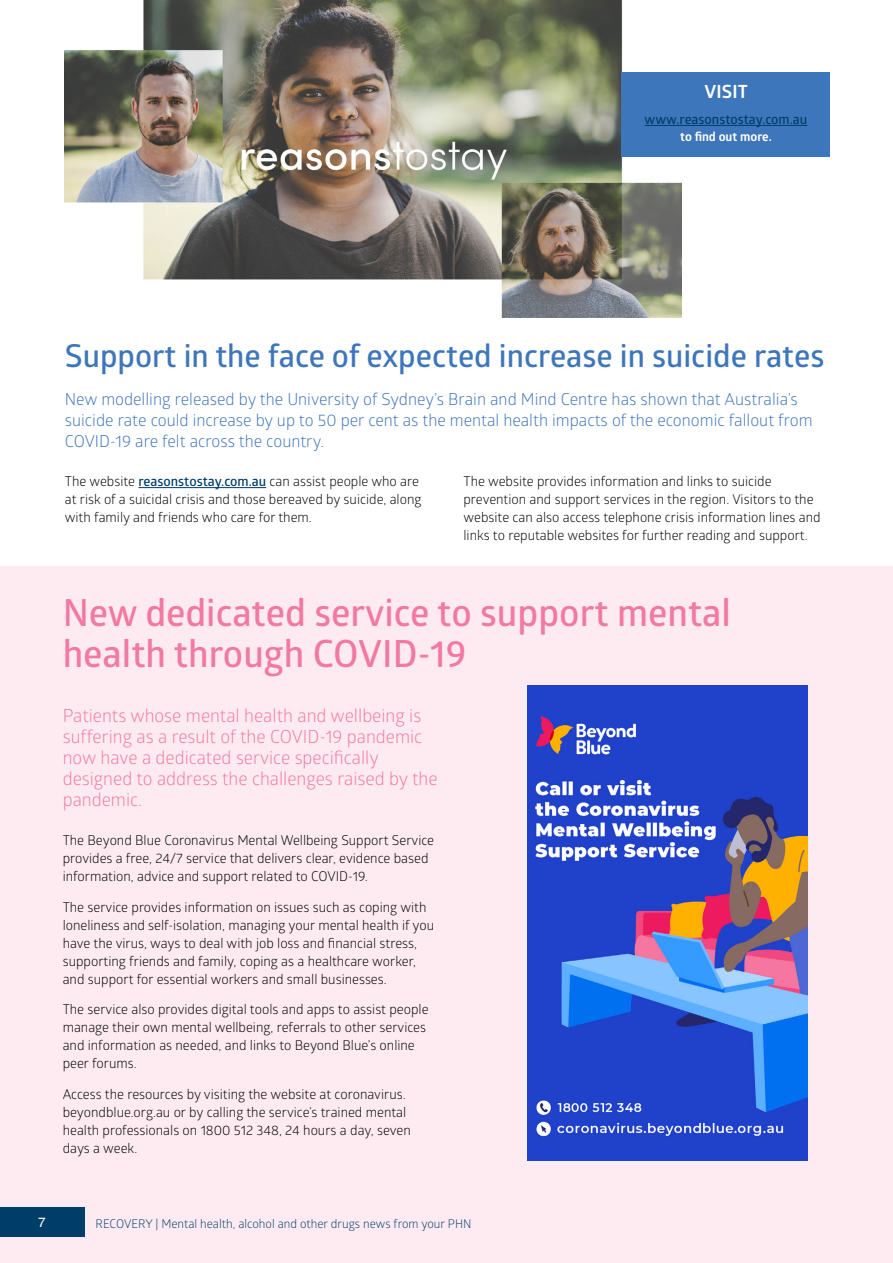
<style>
.page{position:relative;width:893px;height:1263px;background:#fff}
.page>*{position:absolute;margin:0;border:0;box-sizing:border-box;transform-origin:0 0}
.t1{font:600 37.5px/40.5px "Glober";color:#f279a2}
.t2{font:600 31.5px "Glober";color:#3e76bb}
.t3{font:700 18.15px "Glober";letter-spacing:.01em;color:#fff}
.t4{font:18px/21px "Glober";color:#f279a2}
.t5{font:16.5px/21px "Glober";color:#3e76bb}
.t6{font:13.5px/18px "Glober";color:#000}
.t7{font:600 13.5px "Glober";color:#003e6a}
.t8{font:13.5px "Helvetica LT Std";color:#fff}
.t9{font:700 12.6px "Glober";color:#fff}
.t10{font:12px "Glober";color:#003e6a}
.s1{font-weight:600;color:#003e6a}
</style>
<div class="page">
<div style="left:0;top:566px;width:893px;height:697px;background:#fdebf1"></div>
<img style="left:527px;top:685px;width:281px;height:475px">
<hr style="left:138px;top:487px;width:128px;height:1px;background:#003e6a">
<img style="left:65px;top:0;width:617px;height:317px">
<div style="left:622px;top:72px;width:208px;height:85px;background:#3e76bb"></div>
<hr style="left:645px;top:125px;width:162px;height:1px;background:#003e6a">
<div style="left:0;top:1207px;width:85px;height:30px;background:#003e6a"></div>
<h3 class="t3" style="left:704px;top:79px;width:45px">VISIT</h3>
<p class="t7" style="left:645px;top:110px;width:164px">www.reasonstostay.com.au</p>
<p class="t9" style="left:680px;top:128px;width:93px">to find out more.</p>
<h2 class="t2" style="left:65px;top:334px;width:761px">Support in the face of expected increase in suicide rates</h2>
<p class="t5" style="left:65px;top:388px;width:749px">New modelling released by the University of Sydney’s Brain and Mind Centre has shown that Australia’s suicide rate could increase by up to 50 per cent as the mental health impacts of the economic fallout from<br>COVID-19 are felt across the country.</p>
<p class="t6" style="left:65px;top:472px;width:358px">The website <span class="s1">reasonstostay.com.au</span> can assist people who are at risk of a suicidal crisis and those bereaved by suicide, along with family and friends who care for them.</p>
<p class="t6" style="left:463px;top:472px;width:359px">The website provides information and links to suicide prevention and support services in the region. Visitors to the website can also access telephone crisis information lines and links to reputable websites for further reading and support.</p>
<h1 class="t1" style="left:63px;top:591px;width:670px">New dedicated service to support mental health through COVID-19</h1>
<h3 class="t4" style="left:63px;top:704px;width:376px">Patients whose mental health and wellbeing is suffering as a result of the COVID-19 pandemic now have a dedicated service specifically designed to address the challenges raised by the pandemic.</h3>
<p class="t6" style="left:63px;top:830px;width:373px">The Beyond Blue Coronavirus Mental Wellbeing Support Service provides a free, 24/7 service that delivers clear, evidence based information, advice and support related to COVID-19.</p>
<p class="t6" style="left:63px;top:897px;width:373px">The service provides information on issues such as coping with loneliness and self-isolation, managing your mental health if you have the virus, ways to deal with job loss and financial stress, supporting friends and family, coping as a healthcare worker, and support for essential workers and small businesses.</p>
<p class="t6" style="left:63px;top:1000px;width:367px">The service also provides digital tools and apps to assist people manage their own mental wellbeing, referrals to other services and information as needed, and links to Beyond Blue’s online peer forums.</p>
<p class="t6" style="left:63px;top:1085px;width:350px">Access the resources by visiting the website at coronavirus. beyondblue.org.au or by calling the service’s trained mental health professionals on 1800 512 348, 24 hours a day, seven days a week.</p>
<p class="t8" style="left:38px;top:1214px;width:9px">7</p>
<p class="t10" style="left:96px;top:1215px;width:377px">RECOVERY | Mental health, alcohol and other drugs news from your PHN</p>
</div>
